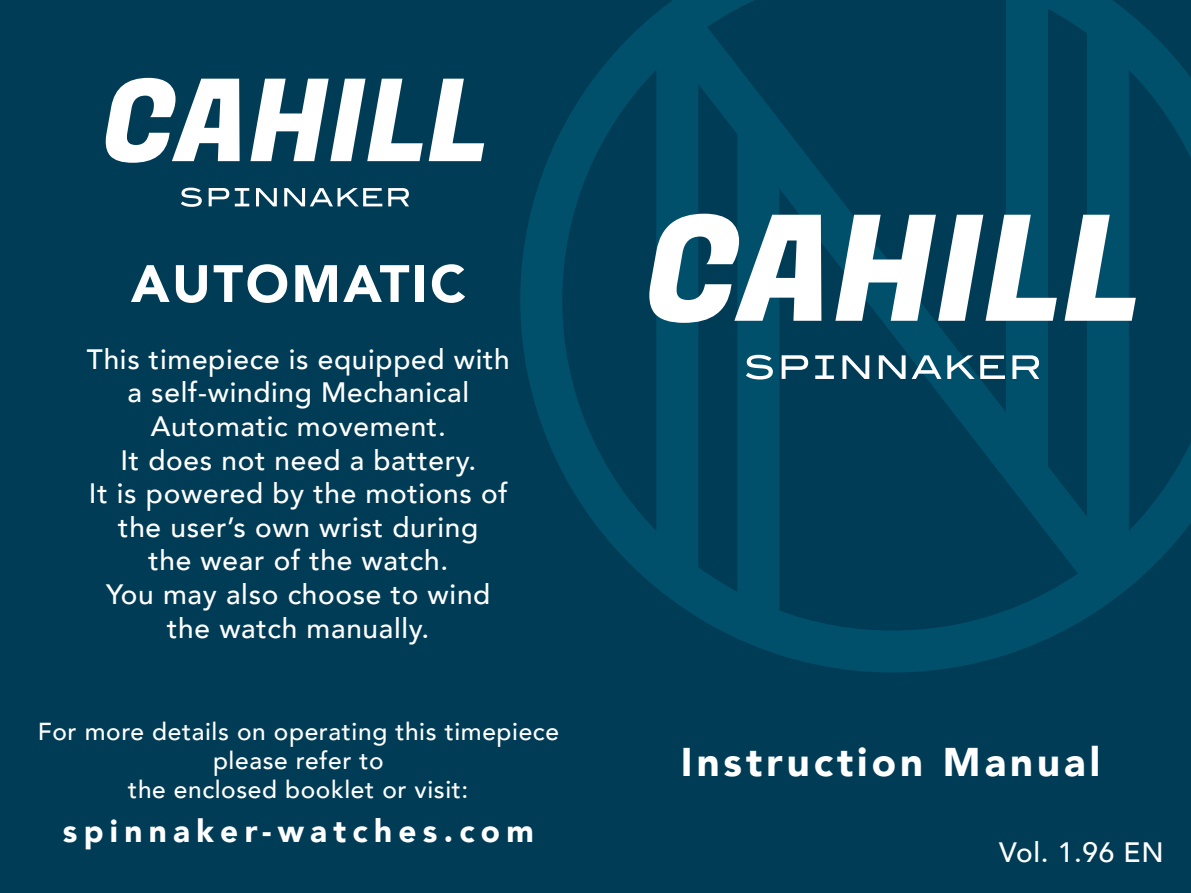
<style>
.page{position:relative;width:1191px;height:893px;background:#003c56}
.page>*{position:absolute;margin:0;border:0;box-sizing:border-box;transform-origin:0 0}
.t1{font:900 52.15px "Avenir";letter-spacing:.05em;color:#fff}
.t2{font:900 39.9px "Avenir";letter-spacing:.1em;color:#fff}
.t3{font:900 31.5px "Avenir";letter-spacing:.2em;color:#fff}
.t4{font:500 28px/33.6px "Avenir";letter-spacing:.025em;color:#fff;text-align:center}
.t5{font:500 24.5px/29.4px "Avenir";letter-spacing:.025em;color:#fff;text-align:center}
</style>
<div class="page">
<svg style="left:520px;top:0;width:671px;height:672px"></svg>
<svg style="left:746px;top:355px;width:27px;height:24px"></svg>
<svg style="left:781px;top:355px;width:27px;height:24px"></svg>
<svg style="left:815px;top:355px;width:19px;height:24px"></svg>
<svg style="left:842px;top:355px;width:27px;height:24px"></svg>
<svg style="left:878px;top:355px;width:27px;height:24px"></svg>
<svg style="left:911px;top:355px;width:30px;height:24px"></svg>
<svg style="left:947px;top:355px;width:27px;height:24px"></svg>
<svg style="left:980px;top:355px;width:25px;height:24px"></svg>
<svg style="left:1012px;top:355px;width:27px;height:24px"></svg>
<svg style="left:649px;top:214px;width:172px;height:109px"></svg>
<svg style="left:835px;top:215px;width:221px;height:106px"></svg>
<svg style="left:1064px;top:215px;width:71px;height:106px"></svg>
<svg style="left:181px;top:188px;width:21px;height:19px"></svg>
<svg style="left:209px;top:188px;width:20px;height:18px"></svg>
<svg style="left:235px;top:188px;width:14px;height:18px"></svg>
<svg style="left:256px;top:188px;width:21px;height:18px"></svg>
<svg style="left:284px;top:188px;width:98px;height:18px"></svg>
<svg style="left:388px;top:188px;width:21px;height:18px"></svg>
<svg style="left:106px;top:78px;width:134px;height:85px"></svg>
<svg style="left:250px;top:79px;width:173px;height:82px"></svg>
<svg style="left:429px;top:79px;width:55px;height:82px"></svg>
<h1 class="t1" style="left:131px;top:239px;width:336px">AUTOMATIC</h1>
<p class="t4" style="left:87px;top:341px;width:424px">This timepiece is equipped with a self-winding Mechanical<br>Automatic movement.<br>It does not need a battery.<br>It is powered by the motions of the user’s own wrist during<br>the wear of the watch.<br>You may also choose to wind the watch manually.</p>
<p class="t5" style="left:38px;top:715px;width:522px">For more details on operating this timepiece please refer to<br>the enclosed booklet or visit:</p>
<p class="t3" style="left:63px;top:804px;width:472px">spinnaker-watches.com</p>
<h2 class="t2" style="left:681px;top:728px;width:421px">Instruction Manual</h2>
<p class="t4" style="left:999px;top:834px;width:166px">Vol. 1.96 EN</p>
</div>
